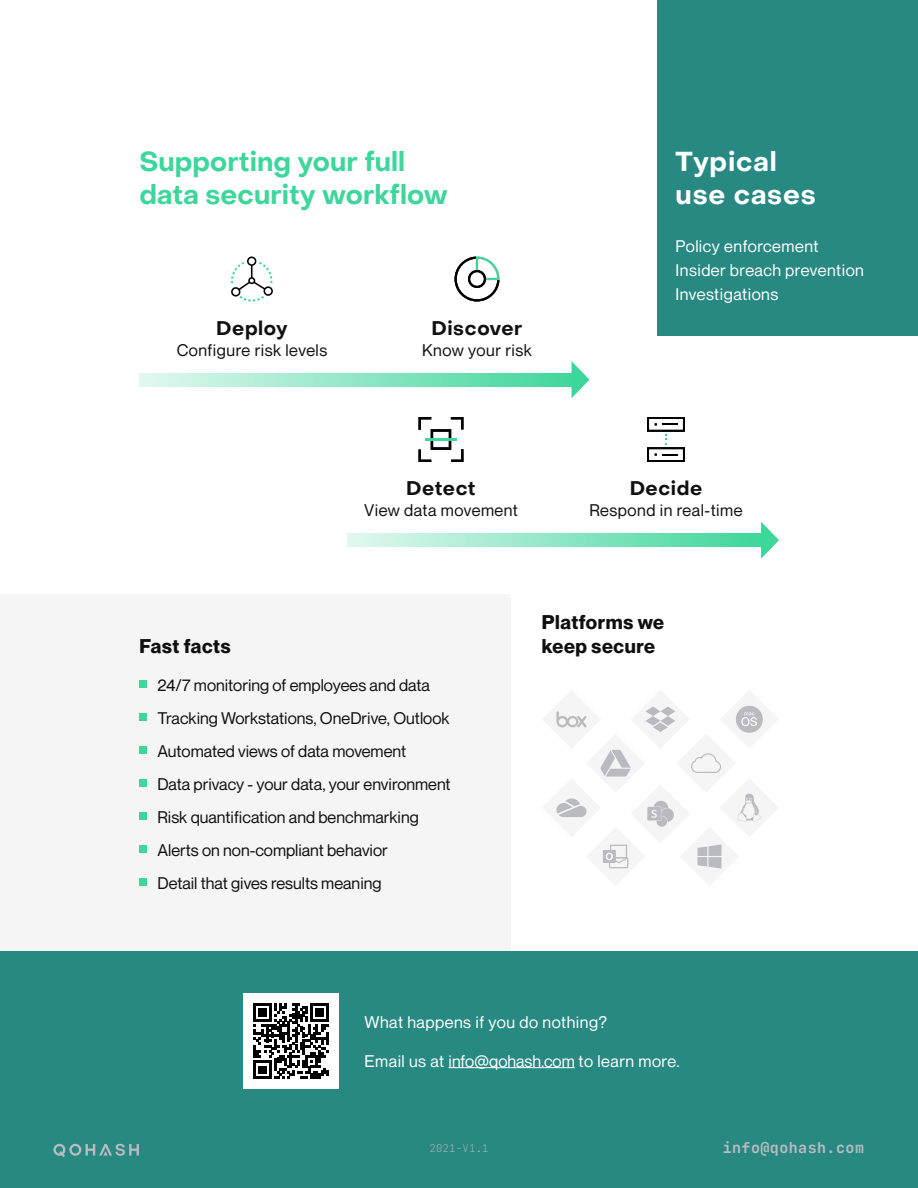
<style>
.page{position:relative;width:918px;height:1188px;background:#fff}
.page>*{position:absolute;margin:0;border:0;box-sizing:border-box;transform-origin:0 0}
.t1{font:700 27px/32.4px "PP Object Sans";color:#3dd69b}
.t2{font:700 27px/32.4px "PP Object Sans";letter-spacing:.03em;color:#fff}
.t3{font:700 19.5px/24px "Neue Montreal";letter-spacing:.03em;color:#101010}
.t4{font:700 19.5px "PP Object Sans";letter-spacing:.03em;color:#101010}
.t5{font:16.5px/33px "Neue Montreal";color:#101010}
.t6{font:16.5px/24px "Neue Montreal";letter-spacing:.03em;color:#fff}
.t7{font:16.5px "Neue Montreal";letter-spacing:.03em;color:#101010}
.t8{font:700 15px "Jet Brains Mono";letter-spacing:.03em;color:#babbc0}
.t9{font:100 10.5px "Jet Brains Mono";letter-spacing:.03em;color:#babbc0}
</style>
<div class="page">
<div style="left:0;top:951px;width:918px;height:237px;background:#278982"></div>
<svg style="left:53px;top:1144px;width:86px;height:13px"></svg>
<div style="left:0;top:594px;width:511px;height:357px;background:#f5f5f5"></div>
<svg style="left:556px;top:705px;width:207px;height:164px"></svg>
<div style="left:243px;top:993px;width:96px;height:96px;background:#fff"></div>
<svg style="left:253px;top:1003px;width:76px;height:76px"></svg>
<svg style="left:140px;top:373px;width:432px;height:13px;background:#90e7c5"></svg>
<svg style="left:572px;top:361px;width:18px;height:37px"></svg>
<svg style="left:231px;top:257px;width:42px;height:44px"></svg>
<svg style="left:455px;top:256px;width:44px;height:45px"></svg>
<svg style="left:419px;top:417px;width:44px;height:45px"></svg>
<hr style="left:425px;top:438px;width:31px;height:3px;background:#3dd69b">
<svg style="left:647px;top:417px;width:38px;height:45px"></svg>
<svg style="left:347px;top:533px;width:414px;height:14px;background:#90e7c5"></svg>
<svg style="left:761px;top:522px;width:18px;height:37px"></svg>
<hr style="left:449px;top:1067px;width:126px;height:1px;background:#fff">
<div style="left:657px;top:0;width:261px;height:336px;background:#278982"></div>
<div style="left:140px;top:681px;width:7px;height:7px;background:#3dd69b"></div>
<div style="left:140px;top:714px;width:7px;height:7px;background:#3dd69b"></div>
<div style="left:140px;top:747px;width:7px;height:7px;background:#3dd69b"></div>
<div style="left:140px;top:780px;width:7px;height:7px;background:#3dd69b"></div>
<div style="left:140px;top:813px;width:7px;height:7px;background:#3dd69b"></div>
<div style="left:140px;top:879px;width:7px;height:7px;background:#3dd69b"></div>
<div style="left:140px;top:846px;width:7px;height:7px;background:#3dd69b"></div>
<h1 class="t1" style="left:140px;top:146px;width:310px">Supporting your full data security workflow</h1>
<h1 class="t2" style="left:676px;top:146px;width:142px">Typical use cases</h1>
<p class="t6" style="left:676px;top:234px;width:190px">Policy enforcement<br>Insider breach prevention<br>Investigations</p>
<p class="t4" style="left:216px;top:316px;width:73px">Deploy</p>
<p class="t7" style="left:177px;top:340px;width:152px">Configure risk levels</p>
<p class="t4" style="left:432px;top:316px;width:92px">Discover</p>
<p class="t7" style="left:422px;top:340px;width:111px">Know your risk</p>
<p class="t4" style="left:406px;top:476px;width:71px">Detect</p>
<p class="t7" style="left:364px;top:500px;width:155px">View data movement</p>
<p class="t4" style="left:630px;top:476px;width:74px">Decide</p>
<p class="t7" style="left:589px;top:500px;width:155px">Respond in real-time</p>
<p class="t3" style="left:140px;top:634px;width:93px">Fast facts</p>
<p class="t5" style="left:158px;top:669px;width:295px">24/7 monitoring of employees and data Tracking Workstations, OneDrive, Outlook Automated views of data movement<br>Data privacy - your data, your environment Risk quantification and benchmarking Alerts on non-compliant behavior<br>Detail that gives results meaning</p>
<p class="t3" style="left:542px;top:610px;width:124px">Platforms we keep secure</p>
<p class="t6" style="left:364px;top:1010px;width:244px">What happens if you do nothing?</p>
<p class="t6" style="left:364px;top:1049px;width:317px">Email us at info@qohash.com to learn more.</p>
<p class="t9" style="left:429px;top:1141px;width:61px">2021-V1.1</p>
<p class="t8" style="left:723px;top:1138px;width:143px">info@qohash.com</p>
</div>
